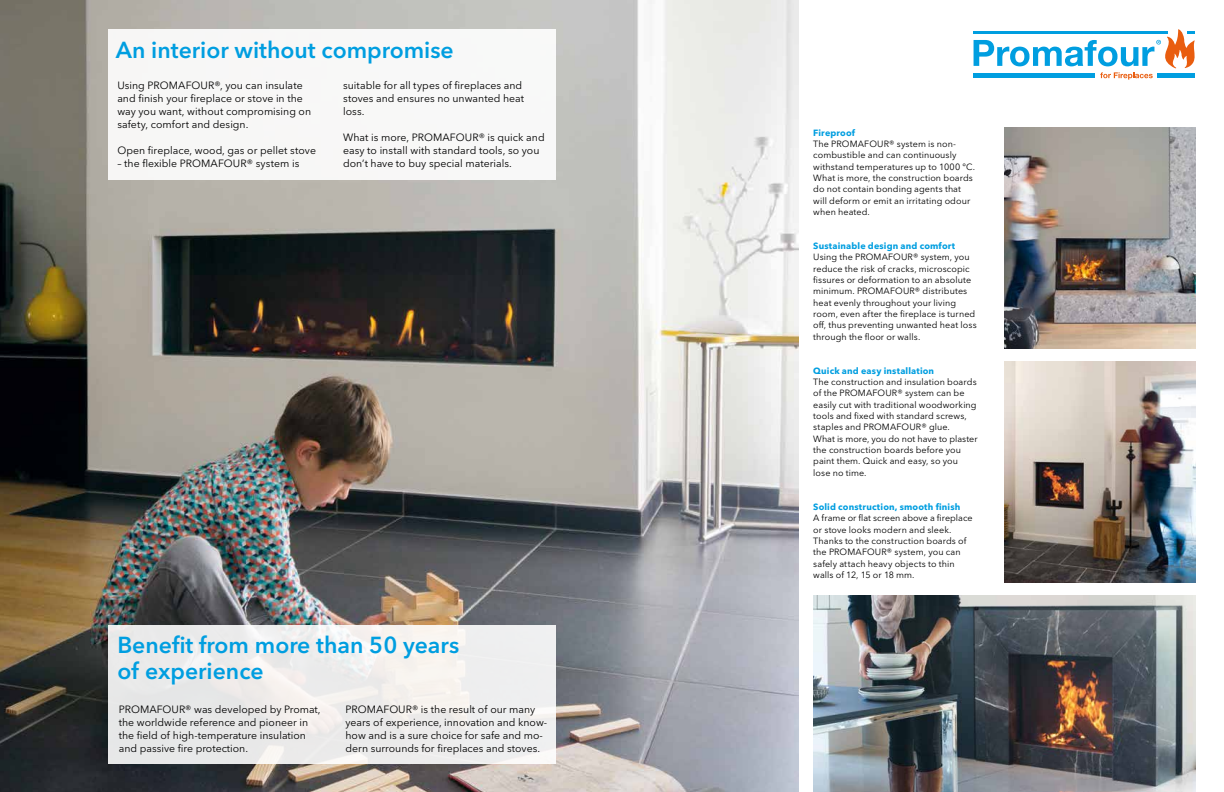
<style>
.page{position:relative;width:1224px;height:792px;background:#fff}
.page>*{position:absolute;margin:0;border:0;box-sizing:border-box;transform-origin:0 0}
.t1{font:600 23px/26px "Avenir Next W1 G";color:#009ee0}
.t2{font:10.5px/13px "Avenir Next W1 G";color:#000}
.t3{font:9px/11.3px "Avenir Next W1 G";letter-spacing:.01em;color:#000}
.t4{font:700 9px "Avenir Next W1 G";letter-spacing:.015em;color:#009ee0}
</style>
<div class="page">
<img style="left:0;top:0;width:798px;height:792px">
<div style="left:108px;top:625px;width:448px;height:139px;background:linear-gradient(to right,#e9e8e8,#f3f2f1)"></div>
<div style="left:108px;top:30px;width:448px;height:150px;background:#f8f7f7"></div>
<img style="left:813px;top:596px;width:383px;height:196px">
<img style="left:1005px;top:361px;width:191px;height:222px">
<img style="left:1005px;top:128px;width:191px;height:221px">
<hr style="left:973px;top:31px;width:195px;height:2px;background:#009ee0">
<hr style="left:973px;top:74px;width:122px;height:4px;background:#009ee0">
<svg style="left:974px;top:29px;width:221px;height:51px"></svg>
<h1 class="t1" style="left:116px;top:37px;width:339px">An interior without compromise</h1>
<p class="t2" style="left:117px;top:79px;width:195px">Using PROMAFOUR®, you can insulate and finish your fireplace or stove in the way you want, without compromising on safety, comfort and design.</p>
<p class="t2" style="left:117px;top:144px;width:200px">Open fireplace, wood, gas or pellet stove</p>
<p class="t2" style="left:117px;top:157px;width:183px">– the flexible PROMAFOUR® system is</p>
<p class="t2" style="left:343px;top:79px;width:183px">suitable for all types of fireplaces and stoves and ensures no unwanted heat loss.</p>
<p class="t2" style="left:343px;top:131px;width:203px">What is more, PROMAFOUR® is quick and easy to install with standard tools, so you don’t have to buy special materials.</p>
<h1 class="t1" style="left:117px;top:632px;width:343px">Benefit from more than 50 years of experience</h1>
<p class="t2" style="left:119px;top:703px;width:203px">PROMAFOUR® was developed by Promat, the worldwide reference and pioneer in the field of high-temperature insulation and passive fire protection.</p>
<p class="t2" style="left:346px;top:703px;width:203px">PROMAFOUR® is the result of our many years of experience, innovation and know&shy;how and is a sure choice for safe and mo&shy;dern surrounds for fireplaces and stoves.</p>
<p class="t4" style="left:813px;top:127px;width:44px">Fireproof</p>
<p class="t3" style="left:813px;top:138px;width:163px">The PROMAFOUR® system is non&shy;combustible and can continuously withstand temperatures up to 1000 °C.<br>What is more, the construction boards do not contain bonding agents that will deform or emit an irritating odour when heated.</p>
<p class="t4" style="left:813px;top:240px;width:144px">Sustainable design and comfort</p>
<p class="t3" style="left:813px;top:252px;width:165px">Using the PROMAFOUR® system, you reduce the risk of cracks, microscopic fissures or deformation to an absolute minimum. PROMAFOUR® distributes heat evenly throughout your living room, even after the fireplace is turned off, thus preventing unwanted heat loss through the floor or walls.</p>
<p class="t4" style="left:813px;top:365px;width:122px">Quick and easy installation</p>
<p class="t3" style="left:813px;top:376px;width:166px">The construction and insulation boards of the PROMAFOUR® system can be easily cut with traditional woodworking tools and fixed with standard screws, staples and PROMAFOUR® glue.<br>What is more, you do not have to plaster the construction boards before you paint them. Quick and easy, so you<br>lose no time.</p>
<p class="t4" style="left:813px;top:501px;width:149px">Solid construction, smooth finish</p>
<p class="t3" style="left:813px;top:512px;width:161px">A frame or flat screen above a fireplace or stove looks modern and sleek.<br>Thanks to the construction boards of the PROMAFOUR® system, you can safely attach heavy objects to thin walls of 12, 15 or 18 mm.</p>
</div>
